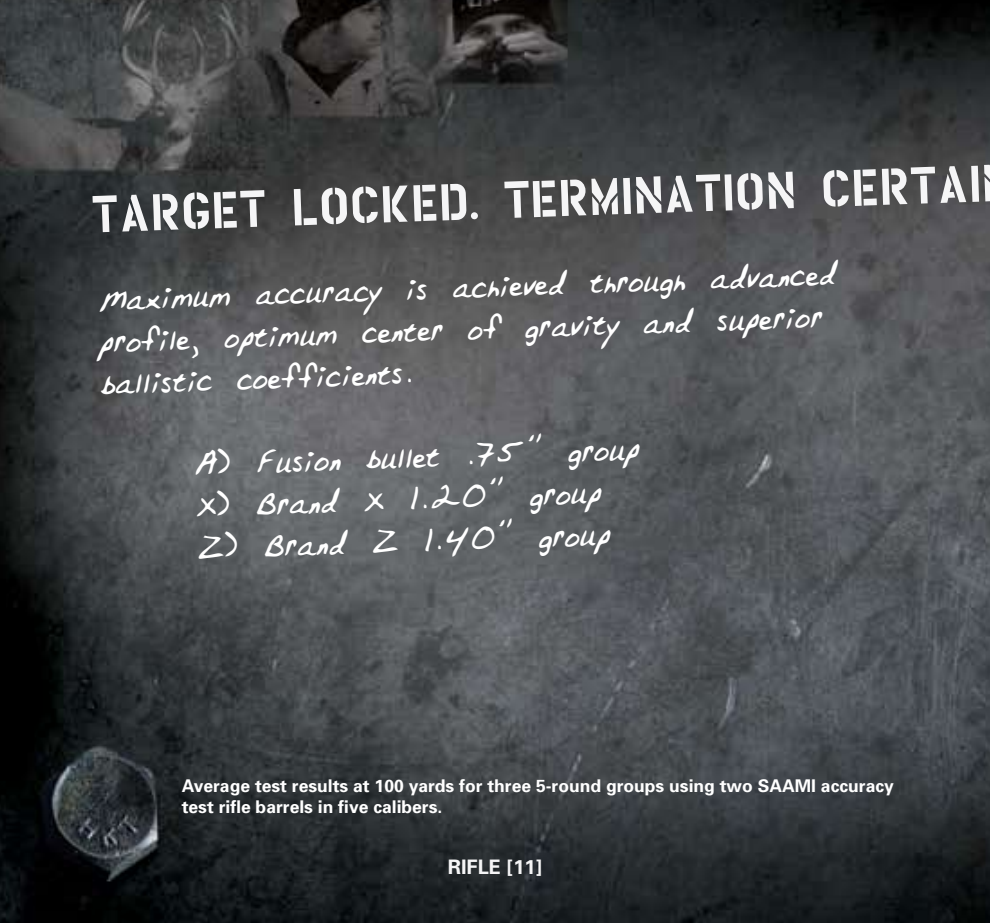
<style>
.page{position:relative;width:990px;height:923px;background:#fff}
.page>*{position:absolute;margin:0;border:0;box-sizing:border-box;transform-origin:0 0}
.t1{font:50px "House Broken Clean";color:#f5f5f6}
.t2{font:35px/42px "Topper";color:#fff}
.t3{font:700 20px "Univers";color:#f5f5f6}
.t4{font:700 17.5px/21px "Univers";color:#fff}
</style>
<div class="page">
<img style="left:0;top:0;width:990px;height:922px">
<h1 class="t1" style="left:91px;top:195px;width:892px;rotate:-2deg">Target locked. Termination certai</h1>
<p class="t2" style="left:96px;top:279px;width:741px;rotate:-2deg">Maximum accuracy is achieved through advanced profile, optimum center of gravity and superior ballistic coefficients.</p>
<p class="t2" style="left:192px;top:444px;width:448px;rotate:-2deg">A) Fusion bullet .75” group<br>X) Brand X 1.20” group<br>Z) Brand Z 1.40” group</p>
<p class="t4" style="left:182px;top:774px;width:714px">Average test results at 100 yards for three 5-round groups using two SAAMI accuracy test rifle barrels in five calibers.</p>
<p class="t3" style="left:448px;top:854px;width:96px">RIFLE [11]</p>
</div>
